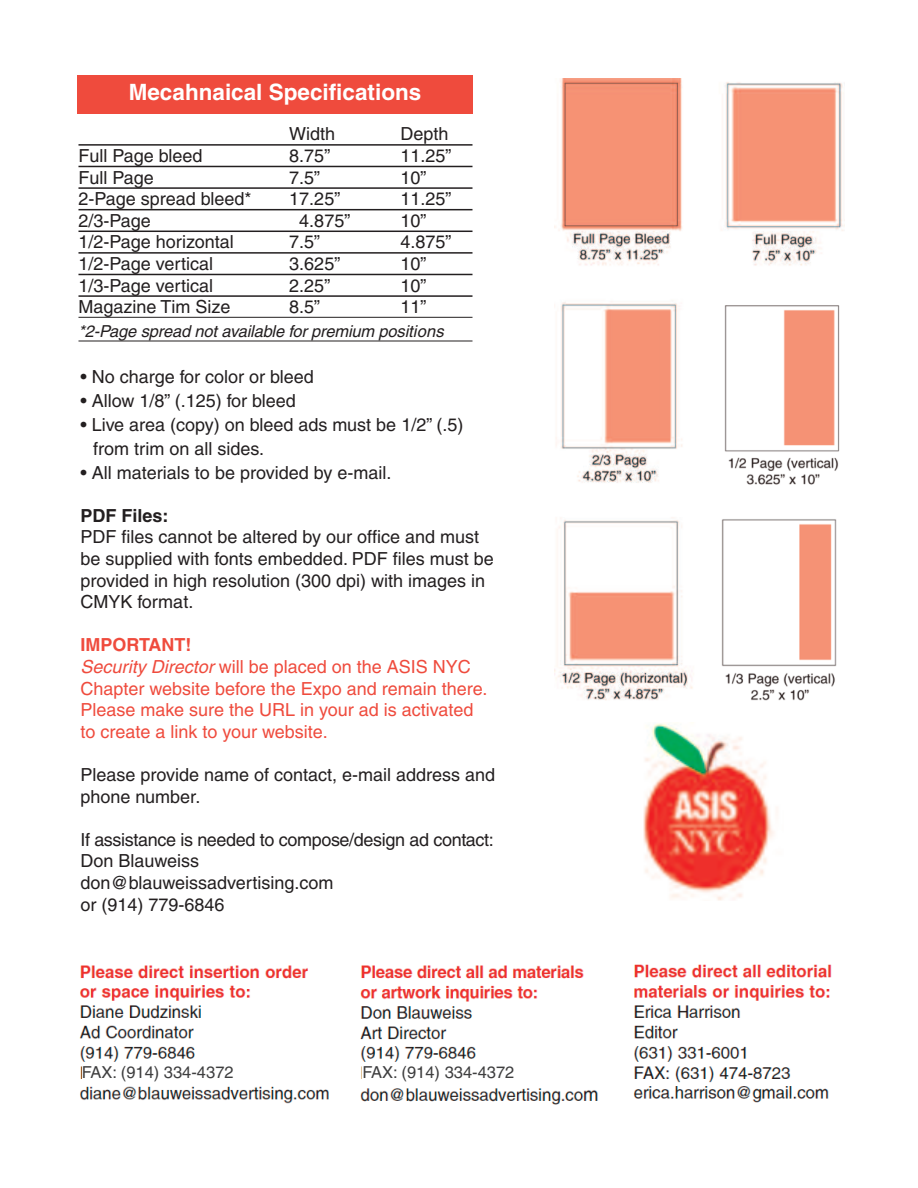
<style>
.page{position:relative;width:918px;height:1188px;background:#fff}
.page>*{position:absolute;margin:0;border:0;box-sizing:border-box;transform-origin:0 0}
.t1{font:700 22.5px "Helvetica";color:#fff}
.t2{font:18px/21.6px "Helvetica";color:#231f20}
.t3{font:18px/21.6px "Helvetica";color:#ef4b3d}
.t4{font:700 18px "Helvetica";color:#231f20}
.t5{font:italic 16.5px "Helvetica";letter-spacing:-.01em;color:#231f20}
.t6{font:16.5px "Helvetica";color:#3e3e3f}
.s1{font-weight:700}
.s2{font-style:italic}
</style>
<div class="page">
<img style="left:555px;top:79px;width:289px;height:621px">
<div style="left:708px;top:283px;width:152px;height:213px;background:#fff"></div>
<img style="left:724px;top:305px;width:116px;height:180px">
<div style="left:707px;top:501px;width:141px;height:210px;background:#fff"></div>
<img style="left:721px;top:519px;width:116px;height:182px">
<img style="left:79px;top:964px;width:753px;height:141px">
<div style="left:82px;top:1066px;width:169px;height:18px;background:#fff"></div>
<div style="left:362px;top:1066px;width:170px;height:18px;background:#fff"></div>
<div style="left:77px;top:75px;width:396px;height:38px;background:#ef4b3d"></div>
<hr style="left:78px;top:144px;width:394px;height:2px;background:#231f20">
<hr style="left:78px;top:166px;width:394px;height:1px;background:#231f20">
<hr style="left:78px;top:187px;width:394px;height:2px;background:#231f20">
<hr style="left:78px;top:209px;width:394px;height:1px;background:#231f20">
<hr style="left:78px;top:231px;width:394px;height:1px;background:#231f20">
<hr style="left:78px;top:252px;width:394px;height:2px;background:#231f20">
<hr style="left:78px;top:274px;width:394px;height:1px;background:#231f20">
<hr style="left:78px;top:295px;width:394px;height:2px;background:#231f20">
<hr style="left:78px;top:317px;width:394px;height:1px;background:#231f20">
<hr style="left:78px;top:341px;width:394px;height:1px;background:#231f20">
<img style="left:643px;top:723px;width:131px;height:178px">
<p class="t1" style="left:129px;top:84px;width:294px">Mecahnaical Specifications</p>
<p class="t2" style="left:289px;top:125px;width:48px">Width</p>
<p class="t2" style="left:400px;top:125px;width:50px">Depth</p>
<p class="t2" style="left:78px;top:147px;width:125px">Full Page bleed</p>
<p class="t2" style="left:289px;top:147px;width:43px">8.75”</p>
<p class="t2" style="left:400px;top:147px;width:53px">11.25”</p>
<p class="t2" style="left:78px;top:168px;width:77px">Full Page</p>
<p class="t2" style="left:289px;top:168px;width:33px">7.5”</p>
<p class="t2" style="left:400px;top:168px;width:28px">10”</p>
<p class="t2" style="left:78px;top:190px;width:175px">2-Page spread bleed*</p>
<p class="t2" style="left:289px;top:190px;width:53px">17.25”</p>
<p class="t2" style="left:400px;top:190px;width:53px">11.25”</p>
<p class="t2" style="left:78px;top:211px;width:74px">2/3-Page</p>
<p class="t2" style="left:299px;top:211px;width:53px">4.875”</p>
<p class="t2" style="left:400px;top:211px;width:28px">10”</p>
<p class="t2" style="left:78px;top:233px;width:157px">1/2-Page horizontal</p>
<p class="t2" style="left:289px;top:233px;width:33px">7.5”</p>
<p class="t2" style="left:400px;top:233px;width:53px">4.875”</p>
<p class="t2" style="left:78px;top:255px;width:136px">1/2-Page vertical</p>
<p class="t2" style="left:289px;top:255px;width:53px">3.625”</p>
<p class="t2" style="left:400px;top:255px;width:28px">10”</p>
<p class="t2" style="left:78px;top:276px;width:136px">1/3-Page vertical</p>
<p class="t2" style="left:289px;top:276px;width:43px">2.25”</p>
<p class="t2" style="left:400px;top:276px;width:28px">10”</p>
<p class="t2" style="left:78px;top:298px;width:153px">Magazine Tim Size</p>
<p class="t2" style="left:289px;top:298px;width:33px">8.5”</p>
<p class="t2" style="left:400px;top:298px;width:28px">11”</p>
<p class="t5" style="left:78px;top:325px;width:367px">*2-Page spread not available for premium positions</p>
<p class="t2" style="left:80px;top:367px;width:235px">• No charge for color or bleed</p>
<p class="t2" style="left:80px;top:391px;width:217px">• Allow 1/8” (.125) for bleed</p>
<p class="t2" style="left:93px;top:414px;width:372px;line-height:24px;text-indent:-13px">• Live area (copy) on bleed ads must be 1/2” (.5) from trim on all sides.</p>
<p class="t2" style="left:80px;top:463px;width:313px">• All materials to be provided by e-mail.</p>
<p class="t4" style="left:80px;top:509px;width:90px">PDF Files:</p>
<p class="t2" style="left:80px;top:528px;width:415px">PDF files cannot be altered by our office and must be supplied with fonts embedded. PDF files must be provided in high resolution (300 dpi) with images in CMYK format.</p>
<p class="t3" style="left:80px;top:636px;width:409px"><span class="s1">IMPORTANT!<br></span><span class="s2">Security Director</span> will be placed on the ASIS NYC Chapter website before the Expo and remain there.<br>Please make sure the URL in your ad is activated to create a link to your website.</p>
<p class="t2" style="left:80px;top:766px;width:416px">Please provide name of contact, e-mail address and phone number.</p>
<p class="t2" style="left:80px;top:830px;width:415px">If assistance is needed to compose/design ad contact:<br>Don Blauweiss<br>don@blauweissadvertising.com<br>or (914) 779-6846</p>
<p class="t6" style="left:82px;top:1066px;width:153px">FAX: (914) 334-4372</p>
<p class="t6" style="left:362px;top:1066px;width:153px">FAX: (914) 334-4372</p>
</div>
